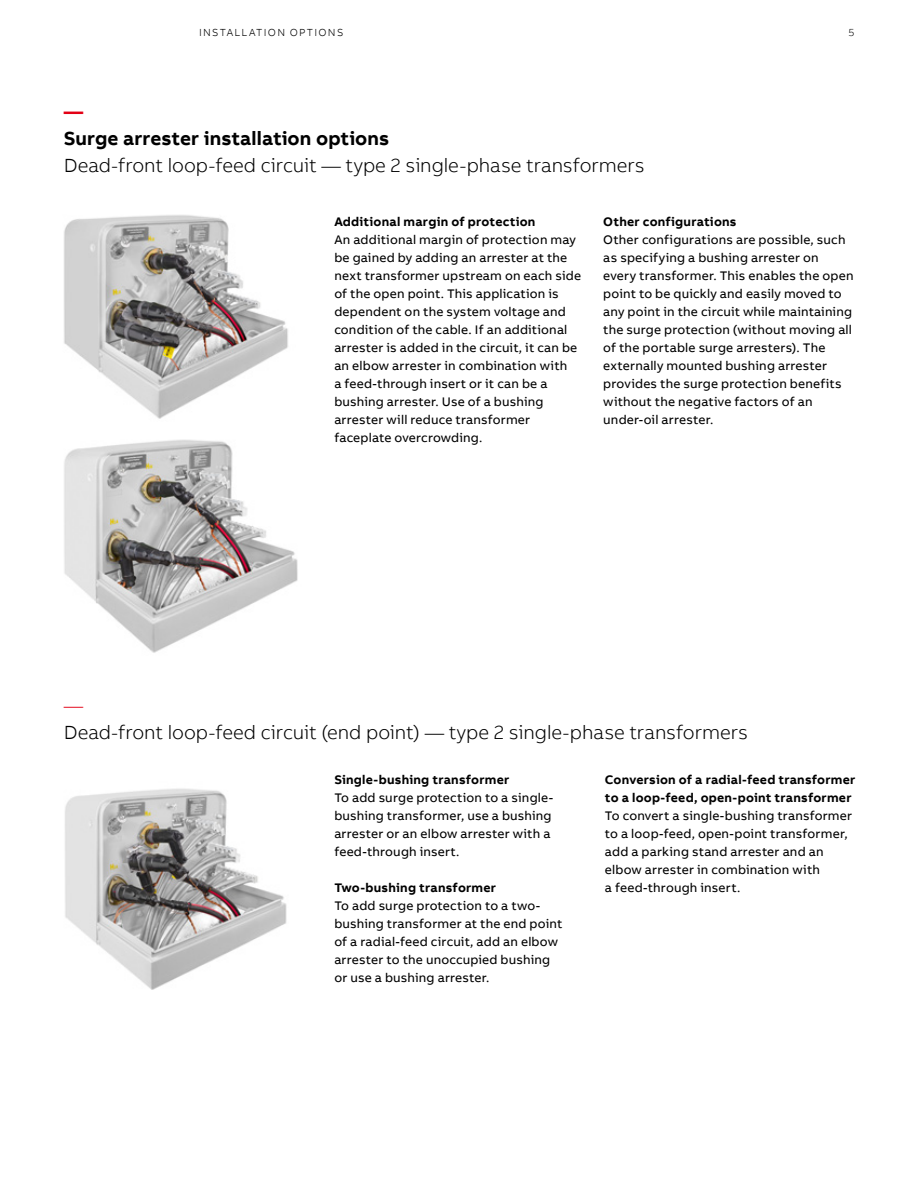
<style>
.page{position:relative;width:918px;height:1188px;background:#fff}
.page>*{position:absolute;margin:0;border:0;box-sizing:border-box;transform-origin:0 0}
.t1{font:300 19.5px "AB Bvoice";letter-spacing:-.005em;color:#000}
.t2{font:700 19.5px "AB Bvoice";letter-spacing:.005em;color:#000}
.t3{font:300 19.5px "AB Bvoice";color:#e30015}
.t4{font:700 19.5px "AB Bvoice";color:#e30015}
.t5{font:12.75px/18px "AB Bvoice";letter-spacing:.015em;color:#000}
.t6{font:700 12.75px/18px "AB Bvoice";letter-spacing:.02em;color:#000}
.t7{font:300 10.5px "AB Bvoice";letter-spacing:.12em;color:#000}
</style>
<div class="page">
<img style="left:64px;top:215px;width:224px;height:204px">
<img style="left:64px;top:439px;width:234px;height:214px">
<img style="left:65px;top:788px;width:222px;height:202px">
<p class="t7" style="left:199px;top:26px;width:146px">INSTALLATION OPTIONS</p>
<p class="t7" style="left:848px;top:26px;width:7px">5</p>
<h1 class="t4" style="left:64px;top:99px;width:21px">—</h1>
<h1 class="t2" style="left:64px;top:126px;width:327px">Surge arrester installation options</h1>
<h1 class="t1" style="left:64px;top:154px;width:583px">Dead-front loop-feed circuit — type 2 single-phase transformers</h1>
<p class="t6" style="left:334px;top:212px;width:203px">Additional margin of protection</p>
<p class="t5" style="left:334px;top:231px;width:248px">An additional margin of protection may be gained by adding an arrester at the next transformer upstream on each side of the open point. This application is dependent on the system voltage and condition of the cable. If an additional arrester is added in the circuit, it can be an elbow arrester in combination with<br>a feed-through insert or it can be a bushing arrester. Use of a bushing arrester will reduce transformer faceplate overcrowding.</p>
<p class="t6" style="left:603px;top:213px;width:135px">Other configurations</p>
<p class="t5" style="left:603px;top:231px;width:252px">Other configurations are possible, such as specifying a bushing arrester on every transformer. This enables the open point to be quickly and easily moved to any point in the circuit while maintaining the surge protection (without moving all of the portable surge arresters). The externally mounted bushing arrester provides the surge protection benefits without the negative factors of an under-oil arrester.</p>
<h1 class="t3" style="left:64px;top:694px;width:21px">—</h1>
<h1 class="t1" style="left:64px;top:721px;width:686px">Dead-front loop-feed circuit (end point) — type 2 single-phase transformers</h1>
<p class="t6" style="left:334px;top:770px;width:177px">Single-bushing transformer</p>
<p class="t5" style="left:334px;top:789px;width:220px">To add surge protection to a single&shy;bushing transformer, use a bushing arrester or an elbow arrester with a feed-through insert.</p>
<p class="t6" style="left:334px;top:878px;width:163px">Two-bushing transformer</p>
<p class="t5" style="left:334px;top:897px;width:230px">To add surge protection to a two&shy;bushing transformer at the end point of a radial-feed circuit, add an elbow arrester to the unoccupied bushing or use a bushing arrester.</p>
<p class="t6" style="left:605px;top:771px;width:252px">Conversion of a radial-feed transformer to a loop-feed, open-point transformer</p>
<p class="t5" style="left:605px;top:807px;width:249px">To convert a single-bushing transformer to a loop-feed, open-point transformer, add a parking stand arrester and an elbow arrester in combination with<br>a feed-through insert.</p>
</div>
